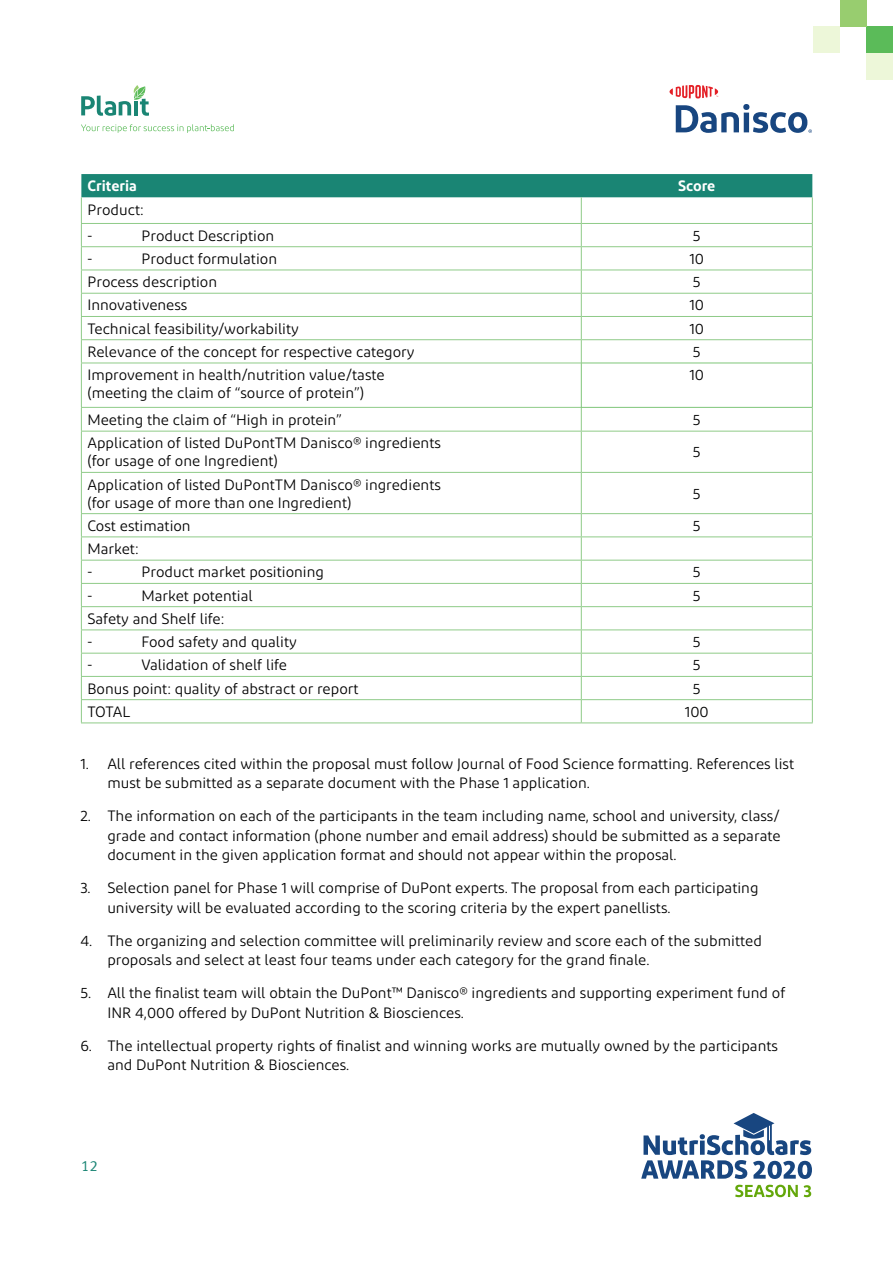
<style>
.page{position:relative;width:893px;height:1263px;background:#fff}
.page>*{position:absolute;margin:0;border:0;box-sizing:border-box;transform-origin:0 0}
.t1{font:15px/19.5px "Diodrum";color:#000}
.t2{font:600 15px "Diodrum";color:#fff}
.t3{font:15px "Meta Normal LF";color:#1a8574}
</style>
<div class="page">
<div style="left:866px;top:26px;width:27px;height:27px;background:#5bbb59"></div>
<div style="left:840px;top:0;width:26px;height:26px;background:#98cd6f"></div>
<div style="left:866px;top:53px;width:27px;height:26px;background:#edf7d9"></div>
<div style="left:813px;top:26px;width:27px;height:27px;background:#edf7d9"></div>
<svg style="left:641px;top:1113px;width:171px;height:66px"></svg>
<svg style="left:735px;top:1185px;width:76px;height:12px"></svg>
<svg style="left:669px;top:85px;width:143px;height:48px"></svg>
<svg style="left:81px;top:85px;width:68px;height:31px"></svg>
<svg style="left:81px;top:124px;width:153px;height:9px"></svg>
<svg style="left:81px;top:174px;width:732px;height:189px"></svg>
<hr style="left:81px;top:363px;width:501px;height:1px;background:#8fcb88">
<hr style="left:81px;top:363px;width:1px;height:44px;background:#8fcb88">
<hr style="left:81px;top:407px;width:501px;height:1px;background:#8fcb88">
<svg style="left:81px;top:408px;width:1px;height:23px"></svg>
<svg style="left:581px;top:408px;width:1px;height:23px"></svg>
<svg style="left:812px;top:408px;width:1px;height:23px"></svg>
<hr style="left:81px;top:431px;width:500px;height:1px;background:#8fcb88">
<hr style="left:81px;top:431px;width:1px;height:41px;background:#8fcb88">
<hr style="left:581px;top:431px;width:232px;height:1px;background:#8fcb88">
<hr style="left:581px;top:431px;width:1px;height:41px;background:#8fcb88">
<hr style="left:812px;top:431px;width:1px;height:41px;background:#8fcb88">
<hr style="left:81px;top:472px;width:500px;height:1px;background:#8fcb88">
<hr style="left:81px;top:473px;width:1px;height:40px;background:#8fcb88">
<hr style="left:581px;top:472px;width:232px;height:1px;background:#8fcb88">
<hr style="left:581px;top:473px;width:1px;height:40px;background:#8fcb88">
<hr style="left:812px;top:473px;width:1px;height:40px;background:#8fcb88">
<hr style="left:81px;top:513px;width:500px;height:1px;background:#8fcb88">
<hr style="left:581px;top:513px;width:232px;height:1px;background:#8fcb88">
<hr style="left:81px;top:536px;width:500px;height:1px;background:#8fcb88">
<hr style="left:581px;top:536px;width:232px;height:1px;background:#8fcb88">
<hr style="left:81px;top:560px;width:500px;height:1px;background:#8fcb88">
<hr style="left:581px;top:560px;width:232px;height:1px;background:#8fcb88">
<hr style="left:81px;top:583px;width:500px;height:1px;background:#8fcb88">
<hr style="left:581px;top:583px;width:232px;height:1px;background:#8fcb88">
<hr style="left:81px;top:606px;width:500px;height:1px;background:#8fcb88">
<hr style="left:581px;top:606px;width:232px;height:1px;background:#8fcb88">
<hr style="left:81px;top:629px;width:500px;height:1px;background:#8fcb88">
<hr style="left:581px;top:629px;width:232px;height:1px;background:#8fcb88">
<hr style="left:81px;top:653px;width:500px;height:1px;background:#8fcb88">
<hr style="left:581px;top:653px;width:232px;height:1px;background:#8fcb88">
<hr style="left:81px;top:676px;width:500px;height:1px;background:#8fcb88">
<hr style="left:581px;top:676px;width:232px;height:1px;background:#8fcb88">
<hr style="left:81px;top:699px;width:500px;height:1px;background:#8fcb88">
<svg style="left:81px;top:514px;width:1px;height:208px"></svg>
<hr style="left:581px;top:699px;width:232px;height:1px;background:#8fcb88">
<svg style="left:581px;top:514px;width:1px;height:208px"></svg>
<svg style="left:812px;top:514px;width:1px;height:208px"></svg>
<hr style="left:81px;top:722px;width:500px;height:1px;background:#8fcb88">
<hr style="left:581px;top:722px;width:232px;height:1px;background:#8fcb88">
<hr style="left:581px;top:363px;width:232px;height:1px;background:#7fc679">
<hr style="left:581px;top:363px;width:1px;height:44px;background:#7fc679">
<hr style="left:812px;top:363px;width:1px;height:44px;background:#7fc679">
<hr style="left:581px;top:407px;width:232px;height:1px;background:#7fc679">
<p class="t2" style="left:87px;top:176px;width:51px">Criteria</p>
<p class="t2" style="left:678px;top:176px;width:39px">Score</p>
<p class="t1" style="left:87px;top:196px;width:58px;line-height:26.1px">Product: -</p>
<p class="t1" style="left:141px;top:225px;width:134px">Product Description</p>
<p class="t1" style="left:693px;top:225px;width:9px">5</p>
<p class="t1" style="left:87px;top:249px;width:6px">-</p>
<p class="t1" style="left:141px;top:249px;width:137px">Product formulation</p>
<p class="t1" style="left:689px;top:249px;width:16px">10</p>
<p class="t1" style="left:87px;top:272px;width:131px">Process description</p>
<p class="t1" style="left:693px;top:272px;width:9px">5</p>
<p class="t1" style="left:87px;top:295px;width:102px">Innovativeness</p>
<p class="t1" style="left:689px;top:295px;width:16px">10</p>
<p class="t1" style="left:87px;top:318px;width:213px">Technical feasibility/workability</p>
<p class="t1" style="left:689px;top:318px;width:16px">10</p>
<p class="t1" style="left:87px;top:342px;width:329px">Relevance of the concept for respective category</p>
<p class="t1" style="left:693px;top:342px;width:9px">5</p>
<p class="t1" style="left:87px;top:366px;width:299px;line-height:18px">Improvement in health/nutrition value/taste (meeting the claim of “source of protein”)</p>
<p class="t1" style="left:689px;top:365px;width:16px">10</p>
<p class="t1" style="left:87px;top:409px;width:256px">Meeting the claim of “High in protein”</p>
<p class="t1" style="left:693px;top:409px;width:9px">5</p>
<p class="t1" style="left:87px;top:434px;width:355px;line-height:18px">Application of listed DuPontTM Danisco® ingredients (for usage of one Ingredient)</p>
<p class="t1" style="left:693px;top:442px;width:9px">5</p>
<p class="t1" style="left:87px;top:475px;width:355px;line-height:18px">Application of listed DuPontTM Danisco® ingredients (for usage of more than one Ingredient)</p>
<p class="t1" style="left:693px;top:483px;width:9px">5</p>
<p class="t1" style="left:87px;top:516px;width:105px">Cost estimation</p>
<p class="t1" style="left:693px;top:516px;width:9px">5</p>
<p class="t1" style="left:87px;top:537px;width:53px;line-height:23.2px">Market: -</p>
<p class="t1" style="left:141px;top:562px;width:184px">Product market positioning</p>
<p class="t1" style="left:693px;top:562px;width:9px">5</p>
<p class="t1" style="left:87px;top:585px;width:6px">-</p>
<p class="t1" style="left:141px;top:585px;width:113px">Market potential</p>
<p class="t1" style="left:693px;top:585px;width:9px">5</p>
<p class="t1" style="left:87px;top:607px;width:139px;line-height:23.2px">Safety and Shelf life: -</p>
<p class="t1" style="left:141px;top:632px;width:157px">Food safety and quality</p>
<p class="t1" style="left:693px;top:632px;width:9px">5</p>
<p class="t1" style="left:87px;top:655px;width:6px">-</p>
<p class="t1" style="left:141px;top:655px;width:147px">Validation of shelf life</p>
<p class="t1" style="left:693px;top:655px;width:9px">5</p>
<p class="t1" style="left:87px;top:678px;width:273px">Bonus point: quality of abstract or report</p>
<p class="t1" style="left:693px;top:678px;width:9px">5</p>
<p class="t1" style="left:87px;top:702px;width:45px">TOTAL</p>
<p class="t1" style="left:685px;top:702px;width:25px">100</p>
<p class="t1" style="left:107px;top:753px;width:688px;text-indent:-27px">1. All references cited within the proposal must follow Journal of Food Science formatting. References list must be submitted as a separate document with the Phase 1 application.</p>
<p class="t1" style="left:107px;top:806px;width:675px;text-align:justify;text-indent:-27px">2. The information on each of the participants in the team including name, school and university, class/ grade and contact information (phone number and email address) should be submitted as a separate document in the given application format and should not appear within the proposal.</p>
<p class="t1" style="left:107px;top:878px;width:653px;text-indent:-27px">3. Selection panel for Phase 1 will comprise of DuPont experts. The proposal from each participating university will be evaluated according to the scoring criteria by the expert panellists.</p>
<p class="t1" style="left:107px;top:930px;width:656px;text-indent:-27px">4. The organizing and selection committee will preliminarily review and score each of the submitted proposals and select at least four teams under each category for the grand finale.</p>
<p class="t1" style="left:107px;top:983px;width:679px;text-indent:-27px">5. All the finalist team will obtain the DuPont™ Danisco® ingredients and supporting experiment fund of<br>INR 4,000 offered by DuPont Nutrition &amp; Biosciences.</p>
<p class="t1" style="left:107px;top:1035px;width:672px;text-indent:-27px">6. The intellectual property rights of finalist and winning works are mutually owned by the participants and DuPont Nutrition &amp; Biosciences.</p>
<p class="t3" style="left:81px;top:1157px;width:18px">12</p>
</div>
